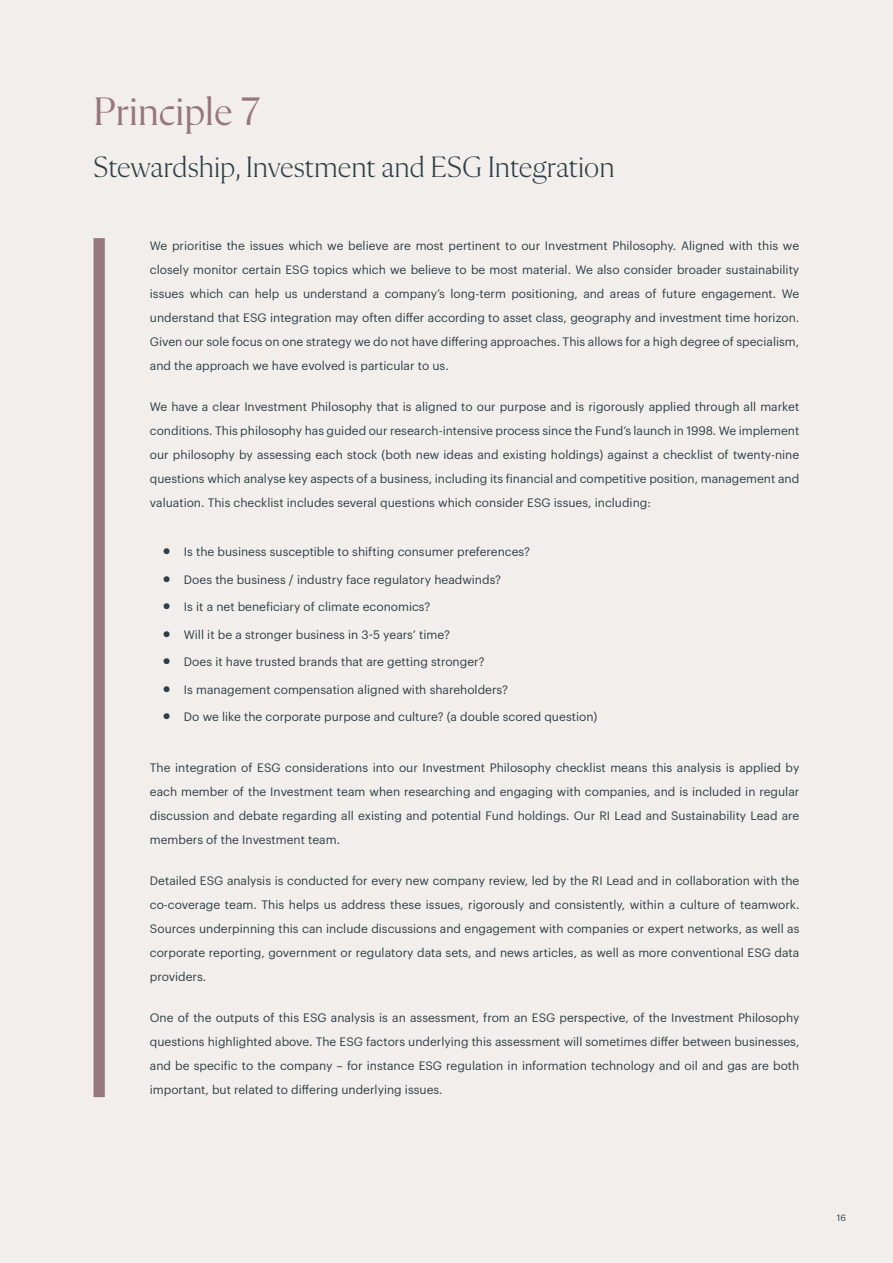
<style>
.page{position:relative;width:893px;height:1263px;background:#f2eeeb}
.page>*{position:absolute;margin:0;border:0;box-sizing:border-box;transform-origin:0 0}
.t1{font:40.5px "Flecha M";color:#97767d}
.Subheading{font:300 30px "Flecha M";color:#2f3f47}
.Main_body_copy{font:12px/24px "Graphik";color:#2f3f47;text-align:justify}
.t2{font:9px "Graphik";color:#2f3f47}
.s1{font-size:25.5px}
</style>
<div class="page">
<div style="left:94px;top:238px;width:11px;height:859px;background:#97767d"></div>
<h2 class="t1" style="left:94px;top:89px;width:169px">Principle 7</h2>
<p class="Subheading" style="left:94px;top:150px;width:523px">Stewardship, Investment and ESG Integration</p>
<p class="Main_body_copy" style="left:150px;top:232px;width:651px">We prioritise the issues which we believe are most pertinent to our Investment Philosophy. Aligned with this we closely monitor certain ESG topics which we believe to be most material. We also consider broader sustainability issues which can help us understand a company’s long-term positioning, and areas of future engagement. We understand that ESG integration may often differ according to asset class, geography and investment time horizon.<br>Given our sole focus on one strategy we do not have differing approaches. This allows for a high degree of specialism, and the approach we have evolved is particular to us.</p>
<p class="Main_body_copy" style="left:150px;top:393px;width:651px">We have a clear Investment Philosophy that is aligned to our purpose and is rigorously applied through all market conditions. This philosophy has guided our research-intensive process since the Fund’s launch in 1998. We implement our philosophy by assessing each stock (both new ideas and existing holdings) against a checklist of twenty-nine questions which analyse key aspects of a business, including its financial and competitive position, management and valuation. This checklist includes several questions which consider ESG issues, including:</p>
<p class="Main_body_copy" style="left:163px;top:539px;width:369px"><span class="s1">•</span> Is the business susceptible to shifting consumer preferences?</p>
<p class="Main_body_copy" style="left:163px;top:566px;width:340px"><span class="s1">•</span> Does the business / industry face regulatory headwinds?</p>
<p class="Main_body_copy" style="left:163px;top:594px;width:269px"><span class="s1">•</span> Is it a net beneficiary of climate economics?</p>
<p class="Main_body_copy" style="left:163px;top:621px;width:289px"><span class="s1">•</span> Will it be a stronger business in 3-5 years’ time?</p>
<p class="Main_body_copy" style="left:163px;top:649px;width:323px"><span class="s1">•</span> Does it have trusted brands that are getting stronger?</p>
<p class="Main_body_copy" style="left:163px;top:676px;width:347px"><span class="s1">•</span> Is management compensation aligned with shareholders?</p>
<p class="Main_body_copy" style="left:163px;top:704px;width:436px"><span class="s1">•</span> Do we like the corporate purpose and culture? (a double scored question)</p>
<p class="Main_body_copy" style="left:150px;top:755px;width:651px">The integration of ESG considerations into our Investment Philosophy checklist means this analysis is applied by each member of the Investment team when researching and engaging with companies, and is included in regular discussion and debate regarding all existing and potential Fund holdings. Our RI Lead and Sustainability Lead are members of the Investment team.</p>
<p class="Main_body_copy" style="left:150px;top:868px;width:651px">Detailed ESG analysis is conducted for every new company review, led by the RI Lead and in collaboration with the co-coverage team. This helps us address these issues, rigorously and consistently, within a culture of teamwork.<br>Sources underpinning this can include discussions and engagement with companies or expert networks, as well as corporate reporting, government or regulatory data sets, and news articles, as well as more conventional ESG data providers.</p>
<p class="Main_body_copy" style="left:150px;top:1005px;width:651px">One of the outputs of this ESG analysis is an assessment, from an ESG perspective, of the Investment Philosophy questions highlighted above. The ESG factors underlying this assessment will sometimes differ between businesses, and be specific to the company – for instance ESG regulation in information technology and oil and gas are both important, but related to differing underlying issues.</p>
<p class="t2" style="left:837px;top:1210px;width:11px">16</p>
</div>
